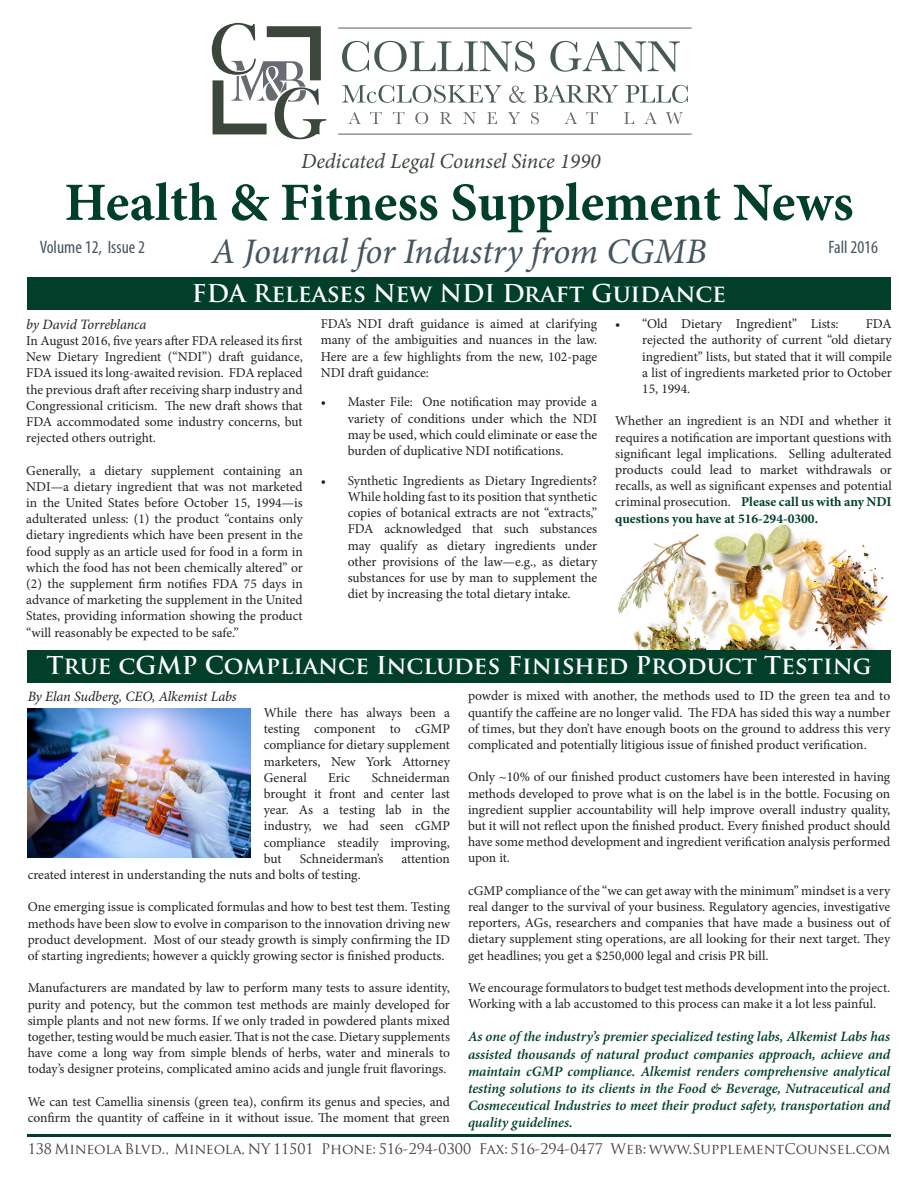
<style>
.page{position:relative;width:918px;height:1188px;background:#fff}
.page>*{position:absolute;margin:0;border:0;box-sizing:border-box;transform-origin:0 0}
.t1{font:700 54px "Minion Pro";letter-spacing:-.005em;color:#013f2b}
.t2{font:italic 36px "Minion Pro";letter-spacing:-.01em;color:#455560}
.t3{font:700 24px "Trajan Pro";color:#fff}
.t4{font:italic 21.45px "Minion Pro";letter-spacing:-.005em;color:#3c473c}
.t5{font:condensed 18px "Myriad Pro";color:#455560}
.Paragraph_Style_1{font:italic 600 14.25px/17.1px "Minion Pro";letter-spacing:-.005em;color:#013f2b;text-align:justify}
.t6{font:14.25px "Trajan Pro";color:#3e3e3f}
.Paragraph_Style_1-2{font:italic 14.25px "Minion Pro";letter-spacing:-.005em;color:#231f20}
.Paragraph_Style_1-3{font:13.5px/16.2px "Minion Pro";color:#231f20;text-align:justify}
.s1{font-weight:700;color:#013f2b}
</style>
<div class="page">
<img style="left:618px;top:525px;width:270px;height:125px">
<div style="left:27px;top:650px;width:864px;height:33px;background:#013f2b"></div>
<div style="left:27px;top:277px;width:864px;height:33px;background:#013f2b"></div>
<hr style="left:27px;top:1134px;width:864px;height:3px;background:#013f2b">
<svg style="left:342px;top:41px;width:193px;height:31px"></svg>
<svg style="left:550px;top:41px;width:130px;height:31px"></svg>
<svg style="left:342px;top:85px;width:159px;height:18px"></svg>
<svg style="left:509px;top:86px;width:17px;height:17px"></svg>
<svg style="left:533px;top:85px;width:85px;height:18px"></svg>
<svg style="left:626px;top:85px;width:62px;height:18px"></svg>
<svg style="left:349px;top:112px;width:12px;height:12px"></svg>
<svg style="left:370px;top:112px;width:12px;height:12px"></svg>
<svg style="left:393px;top:112px;width:12px;height:12px"></svg>
<svg style="left:415px;top:112px;width:13px;height:12px"></svg>
<svg style="left:440px;top:112px;width:12px;height:12px"></svg>
<svg style="left:463px;top:112px;width:13px;height:12px"></svg>
<svg style="left:487px;top:112px;width:10px;height:12px"></svg>
<svg style="left:508px;top:112px;width:12px;height:12px"></svg>
<svg style="left:531px;top:112px;width:8px;height:12px"></svg>
<svg style="left:565px;top:112px;width:12px;height:12px"></svg>
<svg style="left:586px;top:112px;width:12px;height:12px"></svg>
<svg style="left:624px;top:112px;width:10px;height:12px"></svg>
<svg style="left:645px;top:112px;width:12px;height:12px"></svg>
<svg style="left:666px;top:112px;width:17px;height:12px"></svg>
<hr style="left:338px;top:28px;width:354px;height:1px;background:#676c72">
<hr style="left:338px;top:134px;width:354px;height:1px;background:#676c72">
<svg style="left:212px;top:23px;width:114px;height:117px"></svg>
<img style="left:28px;top:708px;width:222px;height:149px">
<p class="t4" style="left:301px;top:146px;width:301px">Dedicated Legal Counsel Since 1990</p>
<p class="t1" style="left:64px;top:165px;width:791px">Health &amp; Fitness Supplement News</p>
<p class="t5" style="left:40px;top:236px;width:107px">Volume 12, Issue 2</p>
<p class="t2" style="left:211px;top:227px;width:497px">A Journal for Industry from CGMB</p>
<p class="t5" style="left:829px;top:236px;width:51px">Fall 2016</p>
<p class="t3" style="left:192px;top:279px;width:536px">FDA Releases New NDI Draft Guidance</p>
<p class="Paragraph_Style_1-2" style="left:26px;top:314px;width:122px">by David Torreblanca</p>
<p class="Paragraph_Style_1-3" style="left:26px;top:333px;width:278px">In August 2016, five years after FDA released its first New Dietary Ingredient (“NDI”) draft guidance, FDA issued its long-awaited revision. FDA replaced the previous draft after receiving sharp industry and Congressional criticism. The new draft shows that FDA accommodated some industry concerns, but rejected others outright.</p>
<p class="Paragraph_Style_1-3" style="left:26px;top:462px;width:278px">Generally, a dietary supplement containing an NDI—a dietary ingredient that was not marketed in the United States before October 15, 1994—is adulterated unless: (1) the product “contains only dietary ingredients which have been present in the food supply as an article used for food in a form in which the food has not been chemically altered” or (2) the supplement firm notifies FDA 75 days in advance of marketing the supplement in the United States, providing information showing the product “will reasonably be expected to be safe.”</p>
<p class="Paragraph_Style_1-3" style="left:321px;top:316px;width:278px">FDA’s NDI draft guidance is aimed at clarifying many of the ambiguities and nuances in the law.<br>Here are a few highlights from the new, 102-page NDI draft guidance:</p>
<p class="Paragraph_Style_1-3" style="left:348px;top:394px;width:251px;text-indent:-27px">• Master File: One notification may provide a variety of conditions under which the NDI may be used, which could eliminate or ease the burden of duplicative NDI notifications.</p>
<p class="Paragraph_Style_1-3" style="left:348px;top:472px;width:251px;text-indent:-27px">• Synthetic Ingredients as Dietary Ingredients?<br>While holding fast to its position that synthetic copies of botanical extracts are not “extracts,” FDA acknowledged that such substances may qualify as dietary ingredients under other provisions of the law—e.g., as dietary substances for use by man to supplement the diet by increasing the total dietary intake.</p>
<p class="Paragraph_Style_1-3" style="left:615px;top:316px;width:225px">• “Old Dietary Ingredient” Lists:</p>
<p class="Paragraph_Style_1-3" style="left:642px;top:316px;width:251px;text-indent:224px">FDA rejected the authority of current “old dietary ingredient” lists, but stated that it will compile a list of ingredients marketed prior to October 15, 1994.</p>
<p class="Paragraph_Style_1-3" style="left:615px;top:413px;width:278px">Whether an ingredient is an NDI and whether it requires a notification are important questions with significant legal implications. Selling adulterated products could lead to market withdrawals or recalls, as well as significant expenses and potential criminal prosecution. <span class="s1">Please call us with any NDI questions you have at 516-294-0300.</span></p>
<p class="t3" style="left:46px;top:650px;width:827px">True cGMP Compliance Includes Finished Product Testing</p>
<p class="Paragraph_Style_1-2" style="left:28px;top:687px;width:211px">By Elan Sudberg, CEO, Alkemist Labs</p>
<p class="Paragraph_Style_1-3" style="left:264px;top:705px;width:188px">While there has always been a testing component to cGMP compliance for dietary supplement marketers, New York Attorney General</p>
<p class="Paragraph_Style_1-3" style="left:264px;top:770px;width:188px;text-indent:108px">Schneiderman brought it front and center last year. As a testing lab in the industry, we had seen cGMP compliance steadily improving, but</p>
<p class="Paragraph_Style_1-3" style="left:328px;top:770px;width:24px">Eric</p>
<p class="Paragraph_Style_1-3" style="left:300px;top:851px;width:85px">Schneiderman’s</p>
<p class="Paragraph_Style_1-3" style="left:402px;top:851px;width:50px">attention</p>
<p class="Paragraph_Style_1-3" style="left:28px;top:867px;width:335px">created interest in understanding the nuts and bolts of testing.</p>
<p class="Paragraph_Style_1-3" style="left:28px;top:899px;width:424px">One emerging issue is complicated formulas and how to best test them. Testing methods have been slow to evolve in comparison to the innovation driving new product development. Most of our steady growth is simply confirming the ID of starting ingredients; however a quickly growing sector is finished products.</p>
<p class="Paragraph_Style_1-3" style="left:28px;top:980px;width:424px">Manufacturers are mandated by law to perform many tests to assure identity, purity and potency, but the common test methods are mainly developed for simple plants and not new forms. If we only traded in powdered plants mixed together, testing would be much easier. That is not the case. Dietary supplements have come a long way from simple blends of herbs, water and minerals to today’s designer proteins, complicated amino acids and jungle fruit flavorings.</p>
<p class="Paragraph_Style_1-3" style="left:28px;top:1094px;width:424px">We can test Camellia sinensis (green tea), confirm its genus and species, and confirm the quantity of caffeine in it without issue. The moment that green</p>
<p class="Paragraph_Style_1-3" style="left:468px;top:688px;width:424px">powder is mixed with another, the methods used to ID the green tea and to quantify the caffeine are no longer valid. The FDA has sided this way a number of times, but they don’t have enough boots on the ground to address this very complicated and potentially litigious issue of finished product verification.</p>
<p class="Paragraph_Style_1-3" style="left:468px;top:769px;width:424px">Only ~10% of our finished product customers have been interested in having methods developed to prove what is on the label is in the bottle. Focusing on ingredient supplier accountability will help improve overall industry quality, but it will not reflect upon the finished product. Every finished product should have some method development and ingredient verification analysis performed upon it.</p>
<p class="Paragraph_Style_1-3" style="left:468px;top:882px;width:424px">cGMP compliance of the “we can get away with the minimum” mindset is a very real danger to the survival of your business. Regulatory agencies, investigative reporters, AGs, researchers and companies that have made a business out of dietary supplement sting operations, are all looking for their next target. They get headlines; you get a $250,000 legal and crisis PR bill.</p>
<p class="Paragraph_Style_1-3" style="left:468px;top:980px;width:424px">We encourage formulators to budget test methods development into the project.<br>Working with a lab accustomed to this process can make it a lot less painful.</p>
<p class="Paragraph_Style_1" style="left:468px;top:1028px;width:424px">As one of the industry’s premier specialized testing labs, Alkemist Labs has assisted thousands of natural product companies approach, achieve and maintain cGMP compliance. Alkemist renders comprehensive analytical testing solutions to its clients in the Food &amp; Beverage, Nutraceutical and Cosmeceutical Industries to meet their product safety, transportation and quality guidelines.</p>
<p class="t6" style="left:28px;top:1140px;width:864px">138 Mineola Blvd., Mineola, NY 11501 Phone: 516-294-0300 Fax: 516-294-0477 Web: www.SupplementCounsel.com</p>
</div>
